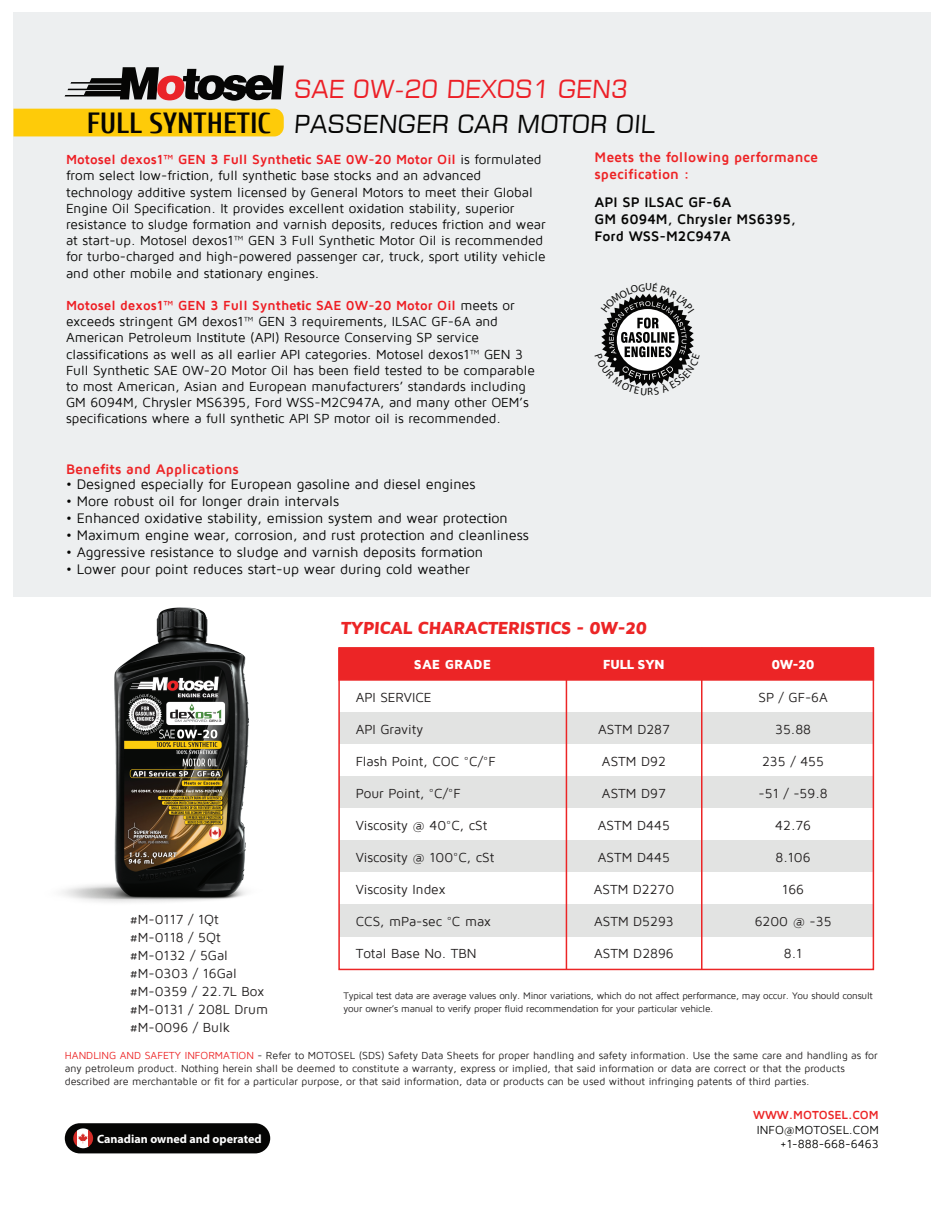
<style>
.page{position:relative;width:945px;height:1215px;background:#fff}
.page>*{position:absolute;margin:0;border:0;box-sizing:border-box;transform-origin:0 0}
.t1{font:700 29.1px "Cuprum";color:#050504}
.t2{font:24.75px "Square 721 BT";color:#050504}
.t3{font:24.75px "Square 721 BT";color:#ec1f26}
.t4{font:900 18px "Maven Pro";color:#ec2526}
.t5{font:14.25px "Maven Pro";color:#050504}
.t6{font:700 14.25px/17.1px "Maven Pro";color:#ed2426}
.t7{font:700 14.25px/17.1px "Maven Pro";color:#050504}
.t8{font:13.5px/16.2px "Maven Pro";color:#050504}
.t9{font:13.5px/18px "Maven Pro";color:#211e1e}
.t10{font:900 13.5px "Maven Pro";letter-spacing:-.05em;color:#fff}
.t11{font:900 13.5px "Maven Pro";color:#fff}
.t12{font:12px/14.4px "Maven Pro";color:#050504;text-align:right}
.t13{font:700 12px "Myriad Pro";color:#fff}
.t14{font:700 12px "Maven Pro";letter-spacing:-.005em;color:#ec2526}
.t15{font:10.5px/12.6px "Maven Pro";color:#211e1e}
.t16{font:9.75px/12.6px "Maven Pro";letter-spacing:-.02em;color:#211e1e}
.s1{font-weight:700;color:#ee1d23}
.s2{font-family:"Myriad Pro";font-weight:700;color:#ee1d23}
.s3{font-family:"Myriad Pro"}
.s4{color:#ec2526}
</style>
<div class="page">
<div style="left:14px;top:13px;width:918px;height:584px;background:#edeff0"></div>
<div style="left:13px;top:109px;width:271px;height:27px;background:#fecb09"></div>
<svg style="left:65px;top:66px;width:219px;height:35px"></svg>
<img style="left:62px;top:607px;width:187px;height:296px">
<div style="left:339px;top:712px;width:534px;height:32px;background:#e2e3e2"></div>
<div style="left:339px;top:776px;width:534px;height:32px;background:#e2e3e2"></div>
<div style="left:339px;top:840px;width:534px;height:33px;background:#e2e3e2"></div>
<div style="left:339px;top:905px;width:534px;height:32px;background:#e2e3e2"></div>
<div style="left:338px;top:647px;width:536px;height:34px;background:#ec2526;border:2px solid #ec2526"></div>
<div style="left:338px;top:647px;width:536px;height:323px;border:2px solid #ec2526"></div>
<hr style="left:566px;top:648px;width:1px;height:321px;background:#ec2526">
<hr style="left:701px;top:648px;width:2px;height:321px;background:#ec2526">
<div style="left:65px;top:1123px;width:205px;height:30px;background:#050504;border-radius:15px"></div>
<svg style="left:73px;top:1130px;width:4px;height:16px"></svg>
<div style="left:77px;top:1128px;width:12px;height:20px;background:#fff"></div>
<svg style="left:89px;top:1130px;width:4px;height:17px"></svg>
<svg style="left:78px;top:1133px;width:10px;height:10px"></svg>
<svg style="left:601px;top:293px;width:93px;height:94px"></svg>
<h1 class="t1" style="left:87px;top:107px;width:185px">FULL SYNTHETIC</h1>
<h2 class="t3" style="left:294px;top:73px;width:338px">SAE 0W-20 DEXOS1 GEN3</h2>
<h2 class="t2" style="left:294px;top:109px;width:365px">PASSENGER CAR MOTOR OIL</h2>
<p class="t8" style="left:66px;top:152px;width:481px"><span class="s1">Motosel dexos1™ GEN 3 Full Synthe</span><span class="s2">ti</span><span class="s1">c SAE 0W-20 Motor Oil</span> is formulated from select low-fric<span class="s3">ti</span>on, full synthe<span class="s3">ti</span>c base stocks and an advanced technology addi<span class="s3">ti</span>ve system licensed by General Motors to meet their Global Engine Oil Specifica<span class="s3">ti</span>on. It provides excellent oxida<span class="s3">ti</span>on stability, superior resistance to sludge forma<span class="s3">ti</span>on and varnish deposits, reduces fric<span class="s3">ti</span>on and wear at start-up. Motosel dexos1™ GEN 3 Full Synthe<span class="s3">ti</span>c Motor Oil is recommended for turbo-charged and high-powered passenger car, truck, sport u<span class="s3">ti</span>lity vehicle and other mobile and sta<span class="s3">ti</span>onary engines.</p>
<p class="t8" style="left:66px;top:298px;width:470px"><span class="s1">Motosel dexos1™ GEN 3 Full Synthe</span><span class="s2">ti</span><span class="s1">c SAE 0W-20 Motor Oil</span> meets or exceeds stringent GM dexos1™ GEN 3 requirements, ILSAC GF-6A and American Petroleum Ins<span class="s3">ti</span>tute (API) Resource Conserving SP service classifica<span class="s3">ti</span>ons as well as all earlier API categories. Motosel dexos1™ GEN 3<br>Full Synthe<span class="s3">ti</span>c SAE 0W-20 Motor Oil has been field tested to be comparable to most American, Asian and European manufacturers’ standards including GM 6094M, Chrysler MS6395, Ford WSS-M2C947A, and many other OEM’s specifica<span class="s3">ti</span>ons where a full synthe<span class="s3">ti</span>c API SP motor oil is recommended.</p>
<p class="t6" style="left:66px;top:461px;width:174px">Benefits and Applications</p>
<p class="t5" style="left:66px;top:477px;width:411px">• Designed especially for European gasoline and diesel engines</p>
<p class="t5" style="left:66px;top:494px;width:275px">• More robust oil for longer drain intervals</p>
<p class="t5" style="left:66px;top:511px;width:443px">• Enhanced oxida<span class="s3">ti</span>ve stability, emission system and wear protec<span class="s3">ti</span>on</p>
<p class="t5" style="left:66px;top:528px;width:464px">• Maximum engine wear, corrosion, and rust protec<span class="s3">ti</span>on and cleanliness</p>
<p class="t5" style="left:66px;top:545px;width:418px">• Aggressive resistance to sludge and varnish deposits forma<span class="s3">ti</span>on</p>
<p class="t5" style="left:66px;top:562px;width:406px">• Lower pour point reduces start-up wear during cold weather</p>
<p class="t6" style="left:595px;top:149px;width:225px">Meets the following performance specification :</p>
<p class="t7" style="left:595px;top:194px;width:203px">API SP ILSAC GF-6A<br>GM 6094M, Chrysler MS6395,<br>Ford WSS-M2C947A</p>
<h3 class="t4" style="left:341px;top:618px;width:309px">TYPICAL CHARACTERISTICS - 0W-20</h3>
<p class="t11" style="left:414px;top:657px;width:79px">SAE GRADE</p>
<p class="t9" style="left:356px;top:689px;width:77px">API SERVICE</p>
<p class="t9" style="left:356px;top:721px;width:69px">API Gravity</p>
<p class="t9" style="left:356px;top:752px;width:141px">Flash Point, COC °C/°F</p>
<p class="t9" style="left:356px;top:784px;width:106px">Pour Point, °C/°F</p>
<p class="t9" style="left:356px;top:816px;width:133px">Viscosity @ 40°C, cSt</p>
<p class="t9" style="left:356px;top:848px;width:140px">Viscosity @ 100°C, cSt</p>
<p class="t9" style="left:356px;top:880px;width:91px">Viscosity Index</p>
<p class="t9" style="left:356px;top:912px;width:137px">CCS, mPa-sec °C max</p>
<p class="t9" style="left:356px;top:944px;width:123px">Total Base No. TBN</p>
<p class="t10" style="left:603px;top:658px;width:63px">FULL SYN</p>
<p class="t10" style="left:772px;top:658px;width:45px">0W-20</p>
<p class="t9" style="left:758px;top:689px;width:71px">SP / GF-6A</p>
<p class="t9" style="left:775px;top:721px;width:37px">35.88</p>
<p class="t9" style="left:762px;top:753px;width:64px">235 / 455</p>
<p class="t9" style="left:759px;top:784px;width:71px">-51 / -59.8</p>
<p class="t9" style="left:775px;top:816px;width:37px">42.76</p>
<p class="t9" style="left:776px;top:848px;width:37px">8.106</p>
<p class="t9" style="left:782px;top:880px;width:23px">166</p>
<p class="t9" style="left:755px;top:912px;width:78px">6200 @ -35</p>
<p class="t9" style="left:784px;top:944px;width:20px">8.1</p>
<p class="t9" style="left:598px;top:721px;width:73px">ASTM D287</p>
<p class="t9" style="left:602px;top:752px;width:66px">ASTM D92</p>
<p class="t9" style="left:602px;top:784px;width:65px">ASTM D97</p>
<p class="t9" style="left:598px;top:816px;width:74px">ASTM D445</p>
<p class="t9" style="left:598px;top:848px;width:74px">ASTM D445</p>
<p class="t9" style="left:594px;top:880px;width:82px">ASTM D2270</p>
<p class="t9" style="left:594px;top:912px;width:81px">ASTM D5293</p>
<p class="t9" style="left:594px;top:944px;width:81px">ASTM D2896</p>
<p class="t9" style="left:130px;top:910px;width:140px">#M-0117 / 1Qt #M-0118 / 5Qt #M-0132 / 5Gal #M-0303 / 16Gal #M-0359 / 22.7L Box #M-0131 / 208L Drum #M-0096 / Bulk</p>
<p class="t16" style="left:344px;top:989px;width:531px">Typical test data are average values only. Minor variations, which do not affect performance, may occur. You should consult your owner’s manual to verify proper fluid recommendation for your particular vehicle.</p>
<p class="t15" style="left:65px;top:1050px;width:815px"><span class="s4">HANDLING AND SAFETY INFORMATION</span> - Refer to MOTOSEL (SDS) Safety Data Sheets for proper handling and safety information. Use the same care and handling as for any petroleum product. Nothing herein shall be deemed to constitute a warranty, express or implied, that said information or data are correct or that the products described are merchantable or fit for a particular purpose, or that said information, data or products can be used without infringing patents of third parties.</p>
<p class="t14" style="left:753px;top:1109px;width:127px">WWW.MOTOSEL.COM</p>
<p class="t12" style="left:757px;top:1123px;width:123px">INFO@MOTOSEL.COM +1-888-668-6463</p>
<p class="t13" style="left:97px;top:1131px;width:166px">Canadian owned and operated</p>
</div>
